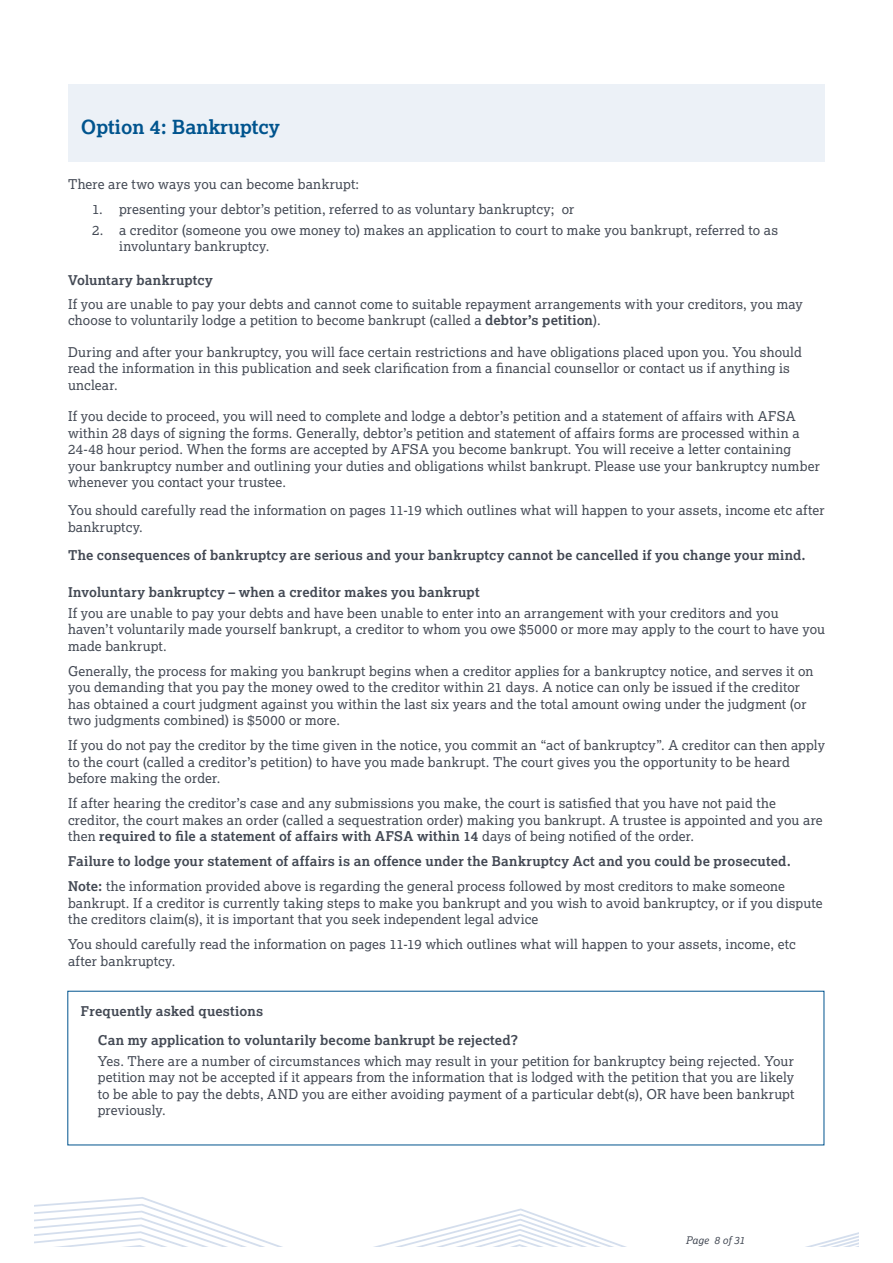
<style>
.page{position:relative;width:893px;height:1263px;background:#fff}
.page>*{position:absolute;margin:0;border:0;box-sizing:border-box;transform-origin:0 0}
.Options{font:700 19.5px "Lexia Da Ma";color:#00548e}
.Normal__Web{font:13.5px/16.5px "Lexia Da Ma";letter-spacing:.01em;color:#434954}
.Normal_INSET{font:13.5px/16.5px "Lexia Da Ma";letter-spacing:.01em;color:#434954;text-align:justify}
.Normal__Web-2{font:700 13.5px "Lexia Da Ma";letter-spacing:.01em;color:#434954}
.Heading_3{font:700 13.5px "Lexia Da Ma";letter-spacing:.015em;color:#434954}
.Heading_4_INSET{font:700 13.5px "Lexia Da Ma";letter-spacing:.01em;color:#434954}
.t1{font:italic 10.5px "Lexia Da Ma";letter-spacing:.01em;color:#434954}
.s1{font-weight:700}
</style>
<div class="page">
<svg style="left:35px;top:1203px;width:135px;height:4px"></svg>
<svg style="left:35px;top:1210px;width:823px;height:37px"></svg>
<div style="left:68px;top:84px;width:757px;height:78px;background:#ecf1f7"></div>
<p class="Options" style="left:81px;top:116px;width:201px">Option 4: Bankruptcy</p>
<p class="Normal__Web" style="left:68px;top:176px;width:293px">There are two ways you can become bankrupt:</p>
<p class="Normal__Web" style="left:92px;top:201px;width:484px">1. presenting your debtor’s petition, referred to as voluntary bankruptcy; or</p>
<p class="Normal__Web" style="left:119px;top:222px;width:660px;text-indent:-27px">2. a creditor (someone you owe money to) makes an application to court to make you bankrupt, referred to as involuntary bankruptcy.</p>
<p class="Heading_3" style="left:68px;top:272px;width:146px">Voluntary bankruptcy</p>
<p class="Normal__Web" style="left:68px;top:296px;width:736px">If you are unable to pay your debts and cannot come to suitable repayment arrangements with your creditors, you may choose to voluntarily lodge a petition to become bankrupt (called a <span class="s1">debtor’s petition</span>).</p>
<p class="Normal__Web" style="left:68px;top:344px;width:735px">During and after your bankruptcy, you will face certain restrictions and have obligations placed upon you. You should read the information in this publication and seek clarification from a financial counsellor or contact us if anything is unclear.</p>
<p class="Normal__Web" style="left:68px;top:408px;width:753px">If you decide to proceed, you will need to complete and lodge a debtor’s petition and a statement of affairs with AFSA within 28 days of signing the forms. Generally, debtor’s petition and statement of affairs forms are processed within a 24-48 hour period. When the forms are accepted by AFSA you become bankrupt. You will receive a letter containing your bankruptcy number and outlining your duties and obligations whilst bankrupt. Please use your bankruptcy number whenever you contact your trustee.</p>
<p class="Normal__Web" style="left:68px;top:502px;width:758px">You should carefully read the information on pages 11-19 which outlines what will happen to your assets, income etc after bankruptcy.</p>
<p class="Normal__Web-2" style="left:68px;top:548px;width:739px">The consequences of bankruptcy are serious and your bankruptcy cannot be cancelled if you change your mind.</p>
<p class="Heading_3" style="left:68px;top:584px;width:413px">Involuntary bankruptcy – when a creditor makes you bankrupt</p>
<p class="Normal__Web" style="left:68px;top:605px;width:758px">If you are unable to pay your debts and have been unable to enter into an arrangement with your creditors and you haven’t voluntarily made yourself bankrupt, a creditor to whom you owe $5000 or more may apply to the court to have you made bankrupt.</p>
<p class="Normal__Web" style="left:68px;top:663px;width:747px">Generally, the process for making you bankrupt begins when a creditor applies for a bankruptcy notice, and serves it on you demanding that you pay the money owed to the creditor within 21 days. A notice can only be issued if the creditor has obtained a court judgment against you within the last six years and the total amount owing under the judgment (or two judgments combined) is $5000 or more.</p>
<p class="Normal__Web" style="left:68px;top:737px;width:758px">If you do not pay the creditor by the time given in the notice, you commit an “act of bankruptcy”. A creditor can then apply to the court (called a creditor’s petition) to have you made bankrupt. The court gives you the opportunity to be heard before making the order.</p>
<p class="Normal__Web" style="left:68px;top:795px;width:756px">If after hearing the creditor’s case and any submissions you make, the court is satisfied that you have not paid the creditor, the court makes an order (called a sequestration order) making you bankrupt. A trustee is appointed and you are then <span class="s1">required to file a statement of affairs with AFSA within 14</span> days of being notified of the order.</p>
<p class="Normal__Web-2" style="left:68px;top:854px;width:724px">Failure to lodge your statement of affairs is an offence under the Bankruptcy Act and you could be prosecuted.</p>
<p class="Normal__Web" style="left:68px;top:878px;width:756px"><span class="s1">Note:</span> the information provided above is regarding the general process followed by most creditors to make someone bankrupt. If a creditor is currently taking steps to make you bankrupt and you wish to avoid bankruptcy, or if you dispute the creditors claim(s), it is important that you seek independent legal advice</p>
<p class="Normal__Web" style="left:68px;top:936px;width:729px">You should carefully read the information on pages 11-19 which outlines what will happen to your assets, income, etc after bankruptcy.</p>
<p class="Heading_3" style="left:81px;top:1003px;width:184px">Frequently asked questions</p>
<p class="Heading_4_INSET" style="left:98px;top:1032px;width:422px">Can my application to voluntarily become bankrupt be rejected?</p>
<p class="Normal_INSET" style="left:98px;top:1053px;width:698px">Yes. There are a number of circumstances which may result in your petition for bankruptcy being rejected. Your petition may not be accepted if it appears from the information that is lodged with the petition that you are likely to be able to pay the debts, AND you are either avoiding payment of a particular debt(s), OR have been bankrupt previously.</p>
<p class="t1" style="left:686px;top:1235px;width:60px">Page 8 of 31</p>
</div>
